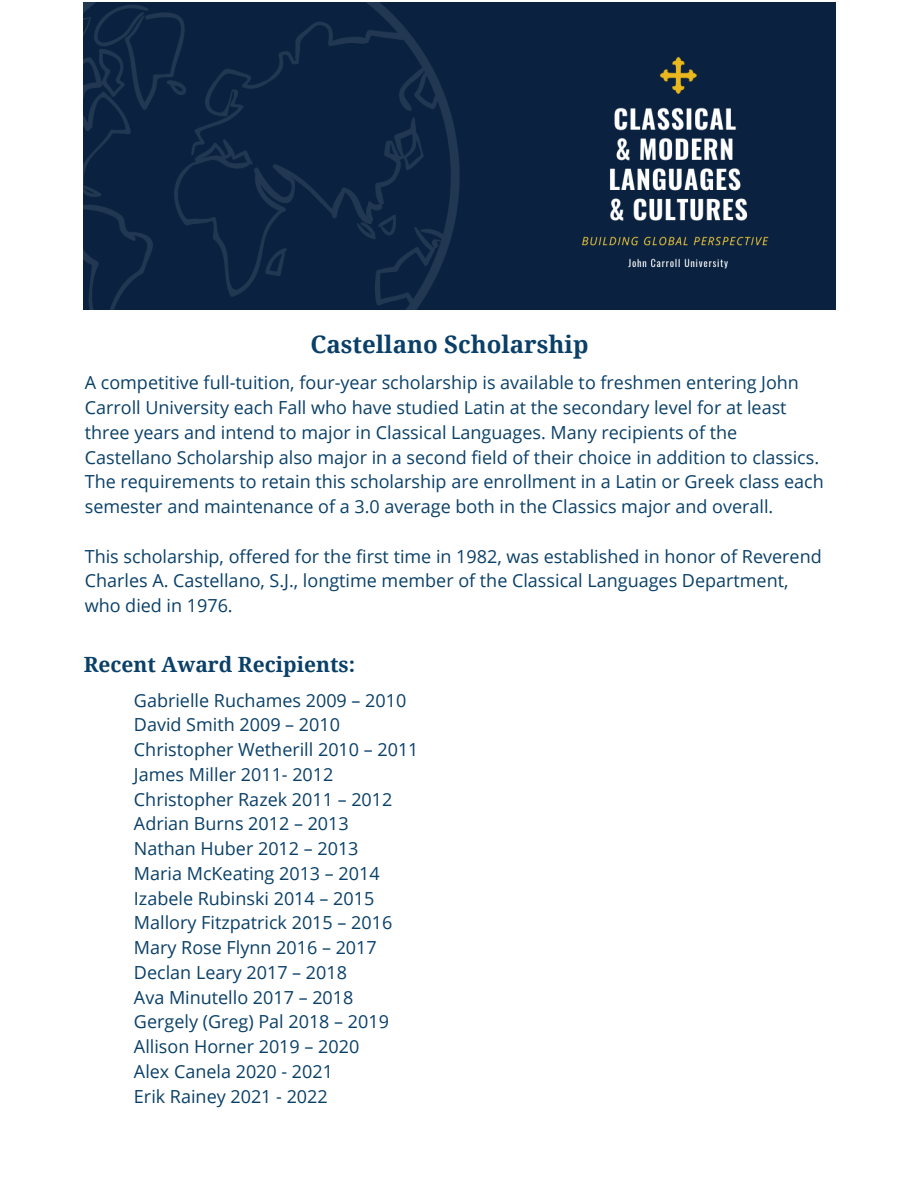
<style>
.page{position:relative;width:918px;height:1188px;background:#fff}
.page>*{position:absolute;margin:0;border:0;box-sizing:border-box;transform-origin:0 0}
.t1{font:700 24px "Noto Serif";color:#0a4068}
.t2{font:700 21px "Noto Serif";color:#0a4068}
.t3{font:18px/24.8px "Open Sans";color:#0a4068}
</style>
<div class="page">
<img style="left:84px;top:3px;width:751px;height:307px">
<p class="t1" style="left:310px;top:328px;width:280px">Castellano Scholarship</p>
<p class="t3" style="left:85px;top:370px;width:741px">A competitive full-tuition, four-year scholarship is available to freshmen entering John Carroll University each Fall who have studied Latin at the secondary level for at least three years and intend to major in Classical Languages. Many recipients of the Castellano Scholarship also major in a second field of their choice in addition to classics.<br>The requirements to retain this scholarship are enrollment in a Latin or Greek class each semester and maintenance of a 3.0 average both in the Classics major and overall.</p>
<p class="t3" style="left:85px;top:543px;width:738px">This scholarship, offered for the first time in 1982, was established in honor of Reverend<br>Charles A. Castellano, S.J., longtime member of the Classical Languages Department, who died in 1976.</p>
<p class="t2" style="left:84px;top:650px;width:273px">Recent Award Recipients:</p>
<p class="t3" style="left:134px;top:687px;width:274px">Gabrielle Ruchames 2009 – 2010</p>
<p class="t3" style="left:134px;top:712px;width:208px">David Smith 2009 – 2010</p>
<p class="t3" style="left:134px;top:737px;width:286px">Christopher Wetherill 2010 – 2011</p>
<p class="t3" style="left:134px;top:761px;width:201px">James Miller 2011- 2012</p>
<p class="t3" style="left:134px;top:786px;width:260px">Christopher Razek 2011 – 2012</p>
<p class="t3" style="left:134px;top:811px;width:216px">Adrian Burns 2012 – 2013</p>
<p class="t3" style="left:134px;top:836px;width:226px">Nathan Huber 2012 – 2013</p>
<p class="t3" style="left:134px;top:860px;width:247px">Maria McKeating 2013 – 2014</p>
<p class="t3" style="left:134px;top:885px;width:242px">Izabele Rubinski 2014 – 2015</p>
<p class="t3" style="left:134px;top:910px;width:260px">Mallory Fitzpatrick 2015 – 2016</p>
<p class="t3" style="left:134px;top:935px;width:244px">Mary Rose Flynn 2016 – 2017</p>
<p class="t3" style="left:134px;top:959px;width:215px">Declan Leary 2017 – 2018</p>
<p class="t3" style="left:134px;top:984px;width:221px">Ava Minutello 2017 – 2018</p>
<p class="t3" style="left:134px;top:1009px;width:257px">Gergely (Greg) Pal 2018 – 2019</p>
<p class="t3" style="left:134px;top:1034px;width:227px">Allison Horner 2019 – 2020</p>
<p class="t3" style="left:134px;top:1058px;width:201px">Alex Canela 2020 - 2021</p>
<p class="t3" style="left:134px;top:1083px;width:195px">Erik Rainey 2021 - 2022</p>
</div>
